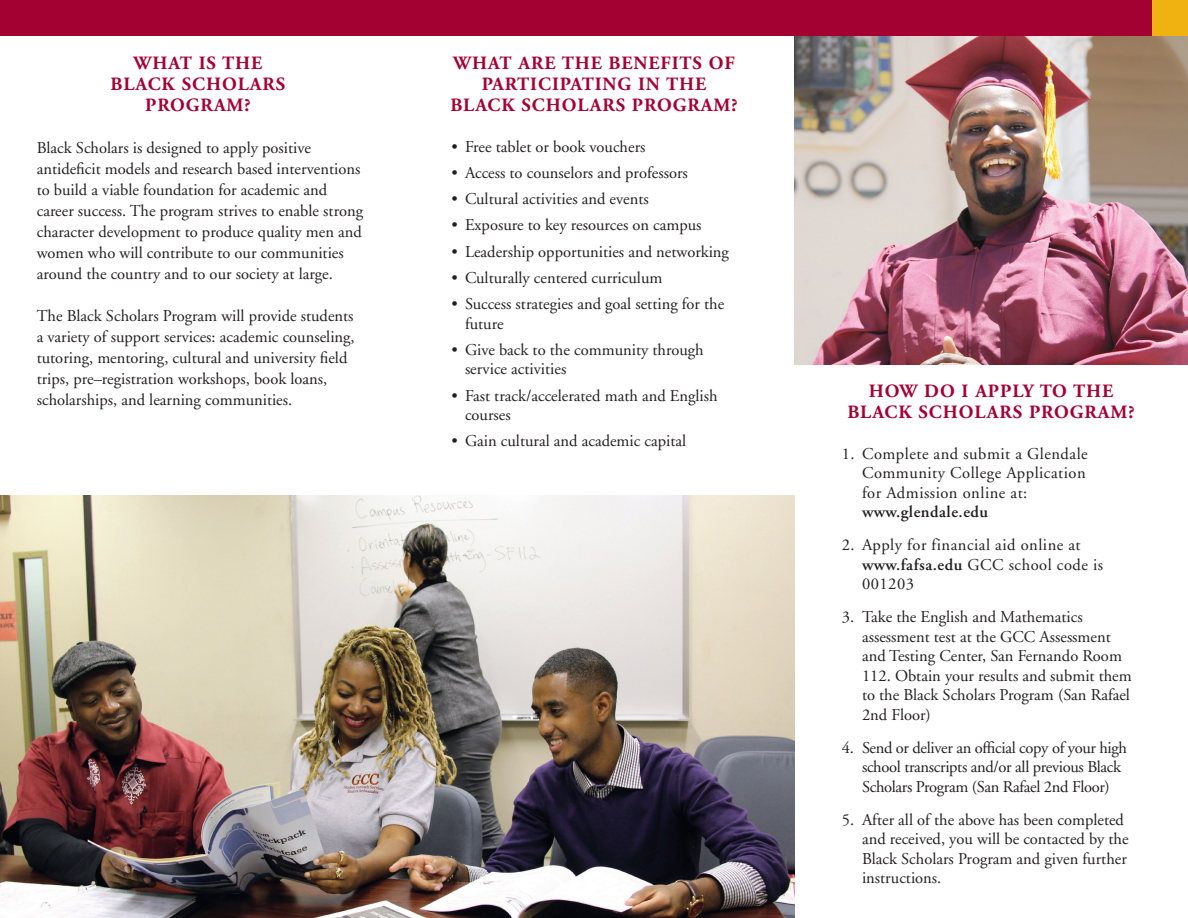
<style>
.page{position:relative;width:1188px;height:918px;background:#fff}
.page>*{position:absolute;margin:0;border:0;box-sizing:border-box;transform-origin:0 0}
.t1{font:700 18.75px "Adobe Garamond";letter-spacing:.05em;color:#a40133}
.t2{font:16.5px/19.5px "Adobe Garamond";color:#231f20}
.t3{font:16.5px/19.5px "Adobe Garamond";letter-spacing:.03em;color:#231f20}
.t4{font:16.5px/19.5px "Adobe Garamond";letter-spacing:-.02em;color:#231f20}
.s1{font-weight:600}
</style>
<div class="page">
<img style="left:794px;top:36px;width:394px;height:328px">
<div style="left:0;top:0;width:1153px;height:36px;background:#a40133"></div>
<div style="left:1152px;top:0;width:36px;height:36px;background:#efb211"></div>
<img style="left:0;top:495px;width:794px;height:423px">
<p class="t1" style="left:134px;top:53px;width:130px">WHAT IS THE</p>
<p class="t1" style="left:111px;top:74px;width:176px">BLACK SCHOLARS</p>
<p class="t1" style="left:145px;top:95px;width:107px">PROGRAM?</p>
<p class="t2" style="left:37px;top:138px;width:328px;line-height:21px">Black Scholars is designed to apply positive antideficit models and research based interventions to build a viable foundation for academic and career success. The program strives to enable strong character development to produce quality men and women who will contribute to our communities around the country and to our society at large.</p>
<p class="t2" style="left:37px;top:306px;width:320px;line-height:21px">The Black Scholars Program will provide students a variety of support services: academic counseling, tutoring, mentoring, cultural and university field trips, pre–registration workshops, book loans, scholarships, and learning communities.</p>
<p class="t1" style="left:453px;top:53px;width:283px">WHAT ARE THE BENEFITS OF</p>
<p class="t1" style="left:482px;top:74px;width:226px">PARTICIPATING IN THE</p>
<p class="t1" style="left:450px;top:95px;width:289px">BLACK SCHOLARS PROGRAM?</p>
<p class="t2" style="left:452px;top:137px;width:195px">• Free tablet or book vouchers</p>
<p class="t2" style="left:452px;top:163px;width:238px">• Access to counselors and professors</p>
<p class="t2" style="left:452px;top:190px;width:199px">• Cultural activities and events</p>
<p class="t2" style="left:452px;top:216px;width:252px">• Exposure to key resources on campus</p>
<p class="t2" style="left:452px;top:242px;width:279px">• Leadership opportunities and networking</p>
<p class="t2" style="left:452px;top:268px;width:212px">• Culturally centered curriculum</p>
<p class="t2" style="left:465px;top:295px;width:261px;text-indent:-14px">• Success strategies and goal setting for the future</p>
<p class="t2" style="left:465px;top:340px;width:240px;text-indent:-14px">• Give back to the community through service activities</p>
<p class="t2" style="left:465px;top:386px;width:254px;text-indent:-14px">• Fast track/accelerated math and English courses</p>
<p class="t2" style="left:452px;top:432px;width:236px">• Gain cultural and academic capital</p>
<p class="t1" style="left:869px;top:381px;width:246px">HOW DO I APPLY TO THE</p>
<p class="t1" style="left:847px;top:402px;width:289px">BLACK SCHOLARS PROGRAM?</p>
<p class="t3" style="left:862px;top:444px;width:227px;text-indent:-20px">1. Complete and submit a Glendale<br>Community College Application for Admission online at: <span class="s1">www.glendale.edu</span></p>
<p class="t3" style="left:862px;top:536px;width:243px;text-indent:-20px">2. Apply for financial aid online at <span class="s1">www.fafsa.edu</span> GCC school code is<br>001203</p>
<p class="t2" style="left:862px;top:608px;width:271px;text-indent:-20px">3. Take the English and Mathematics assessment test at the GCC Assessment and Testing Center, San Fernando Room 112. Obtain your results and submit them to the Black Scholars Program (San Rafael 2nd Floor)</p>
<p class="t4" style="left:862px;top:738px;width:267px;text-indent:-20px">4. Send or deliver an official copy of your high school transcripts and/or all previous Black<br>Scholars Program (San Rafael 2nd Floor)</p>
<p class="t2" style="left:862px;top:810px;width:268px;text-indent:-20px">5. After all of the above has been completed and received, you will be contacted by the Black Scholars Program and given further instructions.</p>
</div>
